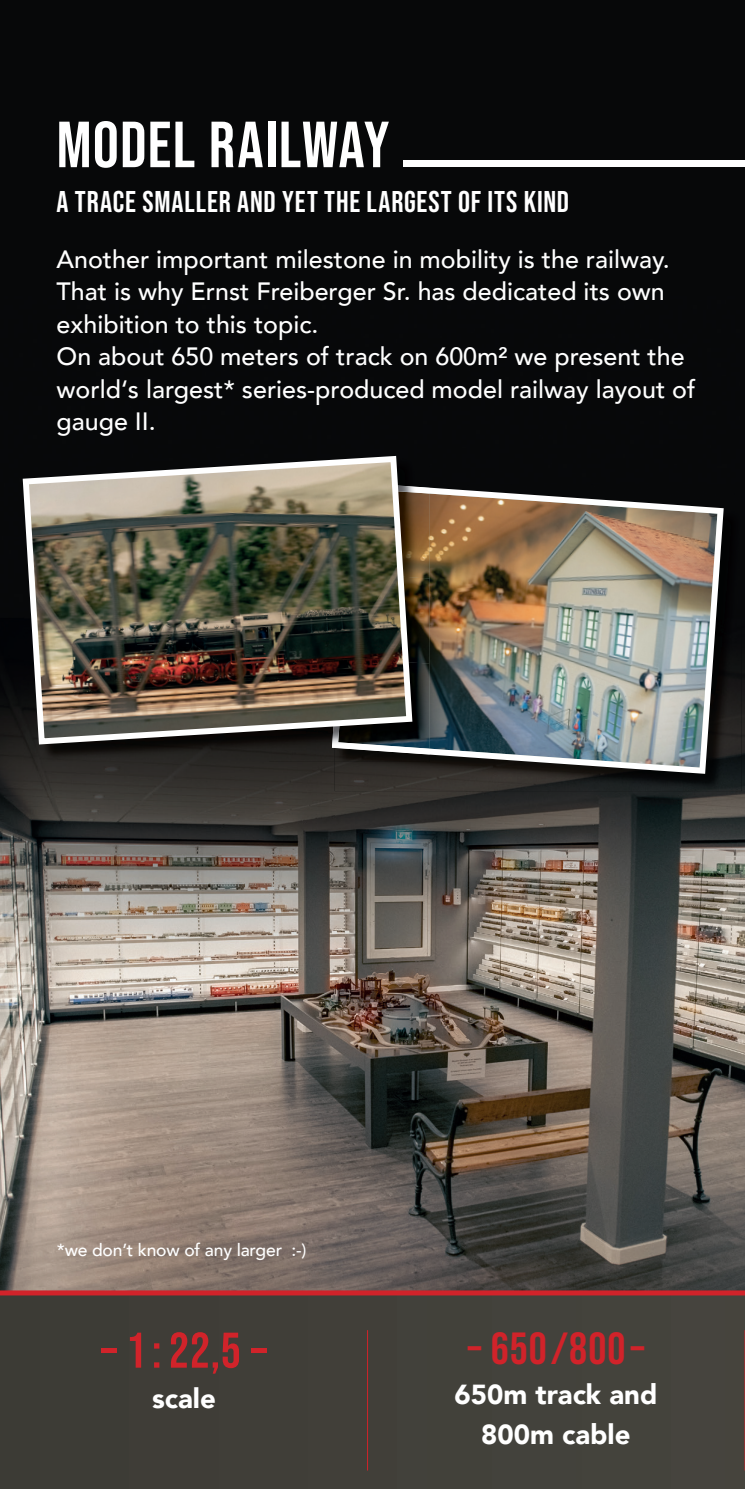
<style>
.page{position:relative;width:745px;height:1489px;background:#fff}
.page>*{position:absolute;margin:0;border:0;box-sizing:border-box;transform-origin:0 0}
.t1{font:65px "Bebas Neue";letter-spacing:.02em;color:#fff}
.t2{font:50px "Bebas Neue";color:#d1232a}
.t3{font:45px "Bebas Neue";letter-spacing:.025em;color:#d1232a}
.t4{font:30px "Bebas Neue";letter-spacing:.03em;color:#fff}
.t5{font:900 27.5px/40px "Avenir";color:#fff;text-align:center}
.t6{font:500 25px/32.5px "Avenir";color:#fff}
.t7{font:500 17.5px "Avenir";letter-spacing:-.01em;color:#fff}
</style>
<div class="page">
<div style="left:0;top:0;width:744px;height:1292px;background:#070809"></div>
<img style="left:0;top:669px;width:744px;height:621px">
<div style="left:0;top:1292px;width:744px;height:196px;background:#413f39"></div>
<div style="left:0;top:1290px;width:744px;height:5px;background:#d1232a"></div>
<img style="left:660px;top:669px;width:81px;height:122px">
<img style="left:334px;top:773px;width:326px;height:18px">
<img style="left:332px;top:487px;width:391px;height:286px">
<img style="left:25px;top:747px;width:242px;height:14px">
<img style="left:267px;top:747px;width:67px;height:14px">
<img style="left:334px;top:754px;width:95px;height:7px">
<img style="left:332px;top:486px;width:97px;height:268px">
<img style="left:20px;top:455px;width:395px;height:292px">
<div style="left:403px;top:160px;width:341px;height:7px;background:#fff"></div>
<hr style="left:367px;top:1329px;width:1px;height:141px;background:#d1232a">
<hr style="left:744px;top:1329px;width:1px;height:141px;background:#d1232a">
<h1 class="t1" style="left:57px;top:108px;width:334px">MODEL RAILWAY</h1>
<p class="t4" style="left:57px;top:185px;width:513px">A TRACE SMALLER AND YET THE LARGEST OF ITS KIND</p>
<p class="t6" style="left:57px;top:241px;width:640px">Another important milestone in mobility is the railway.<br>That is why Ernst Freiberger Sr. has dedicated its own exhibition to this topic.<br>On about 650 meters of track on 600m² we present the world‘s largest* series-produced model railway layout of gauge II.</p>
<p class="t7" style="left:57px;top:1234px;width:251px">*we don’t know of any larger :-)</p>
<h2 class="t2" style="left:101px;top:1321px;width:166px">– 1:22,5 –</h2>
<p class="t5" style="left:152px;top:1377px;width:65px">scale</p>
<h3 class="t3" style="left:467px;top:1322px;width:178px">– 650/800–</h3>
<p class="t5" style="left:454px;top:1373px;width:204px">650m track and<br>800m cable</p>
</div>
